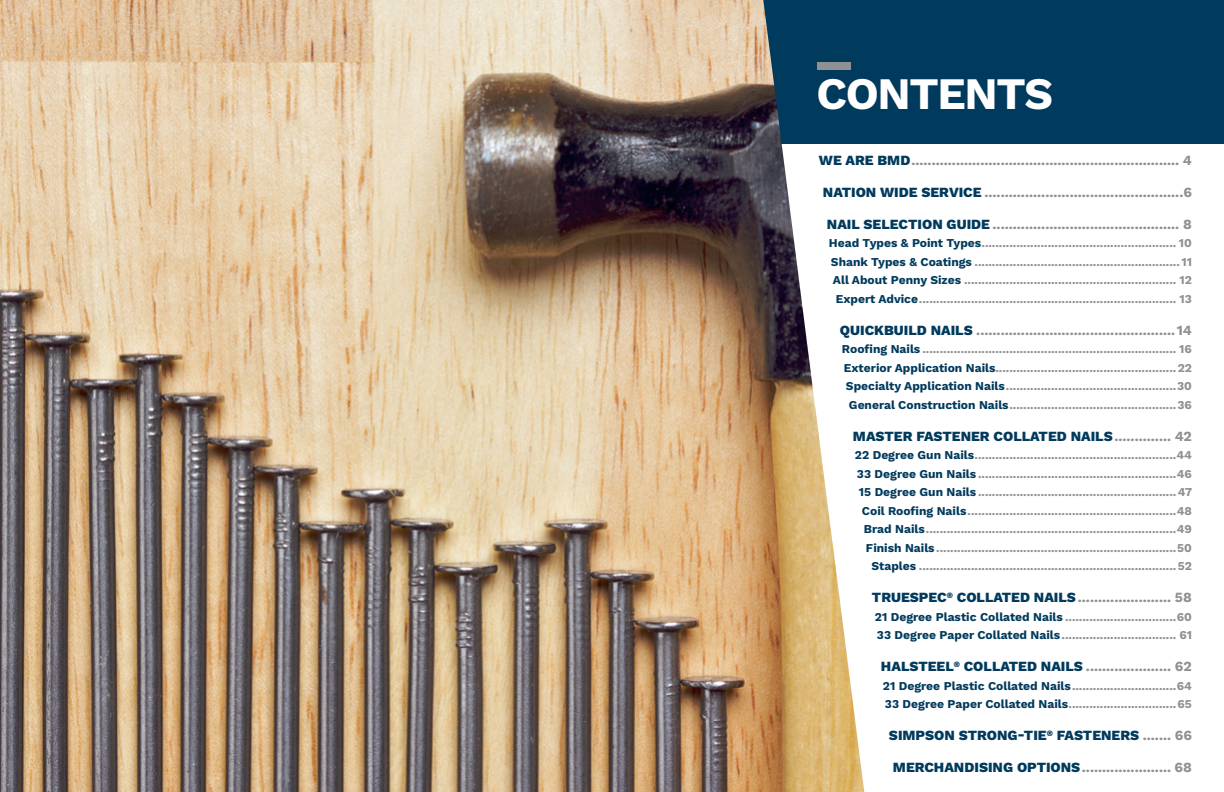
<style>
.page{position:relative;width:1224px;height:792px;background:#fff}
.page>*{position:absolute;margin:0;border:0;box-sizing:border-box;transform-origin:0 0}
.t1{font:700 45px "Work Sans";letter-spacing:-.03em;color:#fff}
.t2{font:700 14px "Work Sans";color:#8e9091}
.t3{font:800 14px "Work Sans";color:#003a5d}
.t4{font:700 12px "Work Sans";color:#8e9091}
.t5{font:600 9px "Open Sans";color:#231f20}
.s1{font-weight:800;color:#003a5d}
.s2{color:#003a5d}
.s3{font-weight:700;color:#8e9091}
</style>
<div class="page">
<div style="left:534px;top:0;width:690px;height:792px;background:#003a5d"></div>
<div style="left:864px;top:144px;width:360px;height:648px;background:#fff"></div>
<img style="left:0;top:0;width:864px;height:792px">
<div style="left:817px;top:62px;width:34px;height:7px;background:#8e9091"></div>
<p class="t1" style="left:816px;top:68px;width:238px">CONTENTS</p>
<p class="t2" style="left:819px;top:152px;width:374px"><span class="s1">WE ARE BMD</span>.................................................................. 4</p>
<p class="t2" style="left:823px;top:184px;width:371px"><span class="s1">NATION WIDE SERVICE</span> .................................................6</p>
<p class="t2" style="left:827px;top:216px;width:367px"><span class="s1">NAIL SELECTION GUIDE</span> .............................................. 8</p>
<p class="t4" style="left:829px;top:236px;width:364px"><span class="s2">Head Types &amp; Point Types</span>........................................................ 10</p>
<p class="t4" style="left:831px;top:255px;width:362px"><span class="s2">Shank Types &amp; Coatings</span> ........................................................... 11</p>
<p class="t4" style="left:833px;top:273px;width:360px"><span class="s2">All About Penny Sizes</span> ............................................................. 12</p>
<p class="t4" style="left:836px;top:292px;width:357px"><span class="s2">Expert Advice</span>.......................................................................... 13</p>
<p class="t2" style="left:840px;top:322px;width:353px"><span class="s1">QUICKBUILD NAILS</span> .................................................14</p>
<p class="t4" style="left:842px;top:342px;width:351px"><span class="s2">Roofing Nails</span> ......................................................................... 16</p>
<p class="t4" style="left:844px;top:361px;width:349px"><span class="s2">Exterior Application Nails</span>....................................................22</p>
<p class="t4" style="left:846px;top:379px;width:347px"><span class="s2">Specialty Application Nails</span>.................................................30</p>
<p class="t4" style="left:849px;top:398px;width:344px"><span class="s2">General Construction Nails</span>................................................36</p>
<p class="t3" style="left:853px;top:428px;width:340px">MASTER FASTENER COLLATED NAILS<span class="s3">.............. 42</span></p>
<p class="t4" style="left:855px;top:448px;width:338px"><span class="s2">22 Degree Gun Nails</span>..........................................................44</p>
<p class="t4" style="left:857px;top:467px;width:336px"><span class="s2">33 Degree Gun Nails</span> .........................................................46</p>
<p class="t4" style="left:859px;top:485px;width:335px"><span class="s2">15 Degree Gun Nails</span> .........................................................47</p>
<p class="t4" style="left:862px;top:504px;width:331px"><span class="s2">Coil Roofing Nails</span>............................................................48</p>
<p class="t4" style="left:864px;top:522px;width:329px"><span class="s2">Brad Nails</span>........................................................................49</p>
<p class="t4" style="left:866px;top:541px;width:327px"><span class="s2">Finish Nails</span> .....................................................................50</p>
<p class="t4" style="left:871px;top:559px;width:322px"><span class="s2">Staples</span> ..........................................................................52</p>
<p class="t2" style="left:872px;top:589px;width:321px"><span class="s1">TRUESPEC</span><sup>®</sup> <span class="s1">COLLATED NAILS</span>....................... 58</p>
<p class="t4" style="left:875px;top:610px;width:318px"><span class="s2">21 Degree Plastic Collated Nails</span> ................................60</p>
<p class="t4" style="left:877px;top:628px;width:316px"><span class="s2">33 Degree Paper Collated Nails</span>................................. 61</p>
<p class="t2" style="left:881px;top:658px;width:312px"><span class="s1">HALSTEEL</span><sup>®</sup> <span class="s1">COLLATED NAILS</span> ..................... 62</p>
<p class="t4" style="left:883px;top:679px;width:310px"><span class="s2">21 Degree Plastic Collated Nails</span>..............................64</p>
<p class="t4" style="left:885px;top:697px;width:308px"><span class="s2">33 Degree Paper Collated Nails</span>...............................65</p>
<p class="t3" style="left:889px;top:727px;width:304px">SIMPSON STRONG-TIE<sup>®</sup> FASTENERS <span class="s3">....... 66</span></p>
<p class="t2" style="left:893px;top:759px;width:300px"><span class="s1">MERCHANDISING OPTIONS</span>...................... 68</p>
<p class="t5" style="left:1183px;top:759px;width:7px">3</p>
</div>
